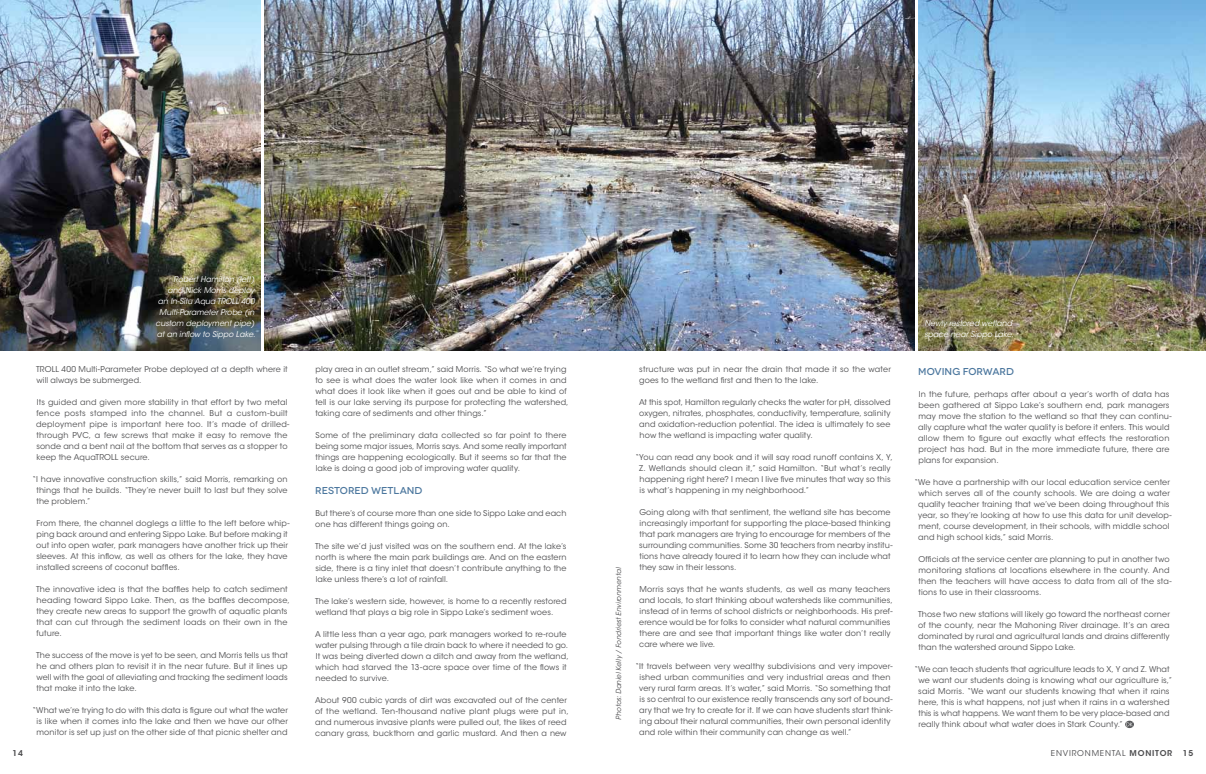
<style>
.page{position:relative;width:1206px;height:774px;background:#fff}
.page>*{position:absolute;margin:0;border:0;box-sizing:border-box;transform-origin:0 0}
.t1{font:500 10px "Novecentowide";color:#4c779e}
.t2{font:8px/11px "ITC Avant Garde Std";letter-spacing:.015em;color:#4d4d4f}
.t3{font:8px "ITC Avant Garde Std";letter-spacing:.1em;color:#4d4d4f}
.t4{font:600 8px "ITC Avant Garde Std";color:#4d4d4f}
.t5{font:italic 7.9px/11px "ITC Avant Garde Std";color:#fff;text-align:right}
.t6{font:italic 7px "ITC Avant Garde Std";letter-spacing:-.005em;color:#4d4d4f}
.s1{font-weight:600}
</style>
<div class="page">
<img style="left:265px;top:0;width:649px;height:351px">
<img style="left:918px;top:0;width:288px;height:351px">
<img style="left:0;top:0;width:261px;height:351px">
<svg style="left:1125px;top:721px;width:9px;height:7px"></svg>
<svg style="left:1126px;top:722px;width:7px;height:4px"></svg>
<p class="t5" style="left:156px;top:274px;width:101px">Robert Hamilton (left)<br>and Nick Morris deploy<br>an In-Situ Aqua TROLL 400<br>Multi-Parameter Probe (in custom deployment pipe) at an inflow to Sippo Lake.</p>
<p class="t4" style="left:13px;top:748px;width:12px">14</p>
<p class="t2" style="left:36px;top:364px;width:253px">TROLL 400 Multi-Parameter Probe deployed at a depth where it will always be submerged.</p>
<p class="t2" style="left:36px;top:397px;width:255px">Its guided and given more stability in that effort by two metal fence posts stamped into the channel. But a custom-built deployment pipe is important here too. It’s made of drilled&shy;through PVC, a few screws that make it easy to remove the sonde and a bent nail at the bottom that serves as a stopper to keep the AquaTROLL secure.</p>
<p class="t2" style="left:36px;top:474px;width:253px;text-align:justify;text-indent:-4px">“I have innovative construction skills,” said Morris, remarking on things that he builds. “They’re never built to last but they solve the problem.”</p>
<p class="t2" style="left:36px;top:518px;width:255px">From there, the channel doglegs a little to the left before whip&shy;ping back around and entering Sippo Lake. But before making it out into open water, park managers have another trick up their sleeves. At this inflow, as well as others for the lake, they have installed screens of coconut baffles.</p>
<p class="t2" style="left:36px;top:584px;width:255px">The innovative idea is that the baffles help to catch sediment heading toward Sippo Lake. Then, as the baffles decompose, they create new areas to support the growth of aquatic plants that can cut through the sediment loads on their own in the future.</p>
<p class="t2" style="left:36px;top:650px;width:253px;text-align:justify">The success of the move is yet to be seen, and Morris tells us that he and others plan to revisit it in the near future. But it lines up well with the goal of alleviating and tracking the sediment loads that make it into the lake.</p>
<p class="t2" style="left:33px;top:705px;width:257px;text-align:center">“What we’re trying to do with this data is figure out what the water is like when it comes into the lake and then we have our other monitor is set up just on the other side of that picnic shelter and</p>
<p class="t2" style="left:315px;top:364px;width:255px">play area in an outlet stream,” said Morris. “So what we’re trying to see is what does the water look like when it comes in and what does it look like when it goes out and be able to kind of tell is our lake serving its purpose for protecting the watershed, taking care of sediments and other things.”</p>
<p class="t2" style="left:315px;top:430px;width:253px;text-align:justify">Some of the preliminary data collected so far point to there being some major issues, Morris says. And some really important things are happening ecologically. But it seems so far that the lake is doing a good job of improving water quality.</p>
<p class="t1" style="left:315px;top:485px;width:109px">RESTORED WETLAND</p>
<p class="t2" style="left:315px;top:508px;width:253px">But there’s of course more than one side to Sippo Lake and each one has different things going on.</p>
<p class="t2" style="left:315px;top:541px;width:253px;text-align:justify">The site we’d just visited was on the southern end. At the lake’s north is where the main park buildings are. And on the eastern side, there is a tiny inlet that doesn’t contribute anything to the lake unless there’s a lot of rainfall.</p>
<p class="t2" style="left:315px;top:596px;width:253px">The lake’s western side, however, is home to a recently restored wetland that plays a big role in Sippo Lake’s sediment woes.</p>
<p class="t2" style="left:315px;top:629px;width:255px">A little less than a year ago, park managers worked to re-route water pulsing through a tile drain back to where it needed to go.<br>It was being diverted down a ditch and away from the wetland, which had starved the 13-acre space over time of the flows it needed to survive.</p>
<p class="t2" style="left:315px;top:695px;width:255px">About 900 cubic yards of dirt was excavated out of the center of the wetland. Ten-thousand native plant plugs were put in, and numerous invasive plants were pulled out, the likes of reed canary grass, buckthorn and garlic mustard. And then a new</p>
<p class="t6" style="left:615px;top:720px;width:154px;rotate:-90deg">Photos: Daniel Kelly / Fondriest Environmental</p>
<p class="t2" style="left:639px;top:364px;width:253px">structure was put in near the drain that made it so the water goes to the wetland first and then to the lake.</p>
<p class="t2" style="left:639px;top:397px;width:253px;text-align:justify">At this spot, Hamilton regularly checks the water for pH, dissolved oxygen, nitrates, phosphates, conductivity, temperature, salinity and oxidation-reduction potential. The idea is ultimately to see how the wetland is impacting water quality.</p>
<p class="t2" style="left:639px;top:452px;width:255px;text-indent:-4px">“You can read any book and it will say road runoff contains X, Y, Z. Wetlands should clean it,” said Hamilton. “But what’s really happening right here? I mean I live five minutes that way so this is what’s happening in my neighborhood.”</p>
<p class="t2" style="left:639px;top:507px;width:255px">Going along with that sentiment, the wetland site has become increasingly important for supporting the place-based thinking that park managers are trying to encourage for members of the surrounding communities. Some 30 teachers from nearby institu&shy;tions have already toured it to learn how they can include what they saw in their lessons.</p>
<p class="t2" style="left:639px;top:584px;width:255px">Morris says that he wants students, as well as many teachers and locals, to start thinking about watersheds like communities, instead of in terms of school districts or neighborhoods. His pref&shy;erence would be for folks to consider what natural communities there are and see that important things like water don’t really care where we live.</p>
<p class="t2" style="left:639px;top:661px;width:255px;text-indent:-4px">“It travels between very wealthy subdivisions and very impover&shy;ished urban communities and very industrial areas and then very rural farm areas. It’s water,” said Morris. “So something that is so central to our existence really transcends any sort of bound&shy;ary that we try to create for it. If we can have students start think&shy;ing about their natural communities, their own personal identity and role within their community can change as well.”</p>
<p class="t5" style="left:924px;top:318px;width:91px;text-align:left">Newly restored wetland space near Sippo Lake.</p>
<p class="t1" style="left:918px;top:365px;width:97px">MOVING FORWARD</p>
<p class="t2" style="left:918px;top:388px;width:255px">In the future, perhaps after about a year’s worth of data has been gathered at Sippo Lake’s southern end, park managers may move the station to the wetland so that they can continu&shy;ally capture what the water quality is before it enters. This would allow them to figure out exactly what effects the restoration project has had. But in the more immediate future, there are plans for expansion.</p>
<p class="t2" style="left:918px;top:476px;width:255px;text-indent:-4px">“We have a partnership with our local education service center which serves all of the county schools. We are doing a water quality teacher training that we’ve been doing throughout this year, so they’re looking at how to use this data for unit develop&shy;ment, course development, in their schools, with middle school and high school kids,” said Morris.</p>
<p class="t2" style="left:918px;top:553px;width:255px">Officials at the service center are planning to put in another two monitoring stations at locations elsewhere in the county. And then the teachers will have access to data from all of the sta&shy;tions to use in their classrooms.</p>
<p class="t2" style="left:918px;top:608px;width:253px;text-align:justify">Those two new stations will likely go toward the northeast corner of the county, near the Mahoning River drainage. It’s an area dominated by rural and agricultural lands and drains differently than the watershed around Sippo Lake.</p>
<p class="t2" style="left:918px;top:663px;width:255px;text-indent:-4px">“We can teach students that agriculture leads to X, Y and Z. What we want our students doing is knowing what our agriculture is,” said Morris. “We want our students knowing that when it rains here, this is what happens, not just when it rains in a watershed this is what happens. We want them to be very place-based and really think about what water does in Stark County.”</p>
<p class="t3" style="left:1051px;top:748px;width:123px">ENVIRONMENTAL <span class="s1">MONITOR</span></p>
<p class="t4" style="left:1183px;top:748px;width:12px">15</p>
</div>
